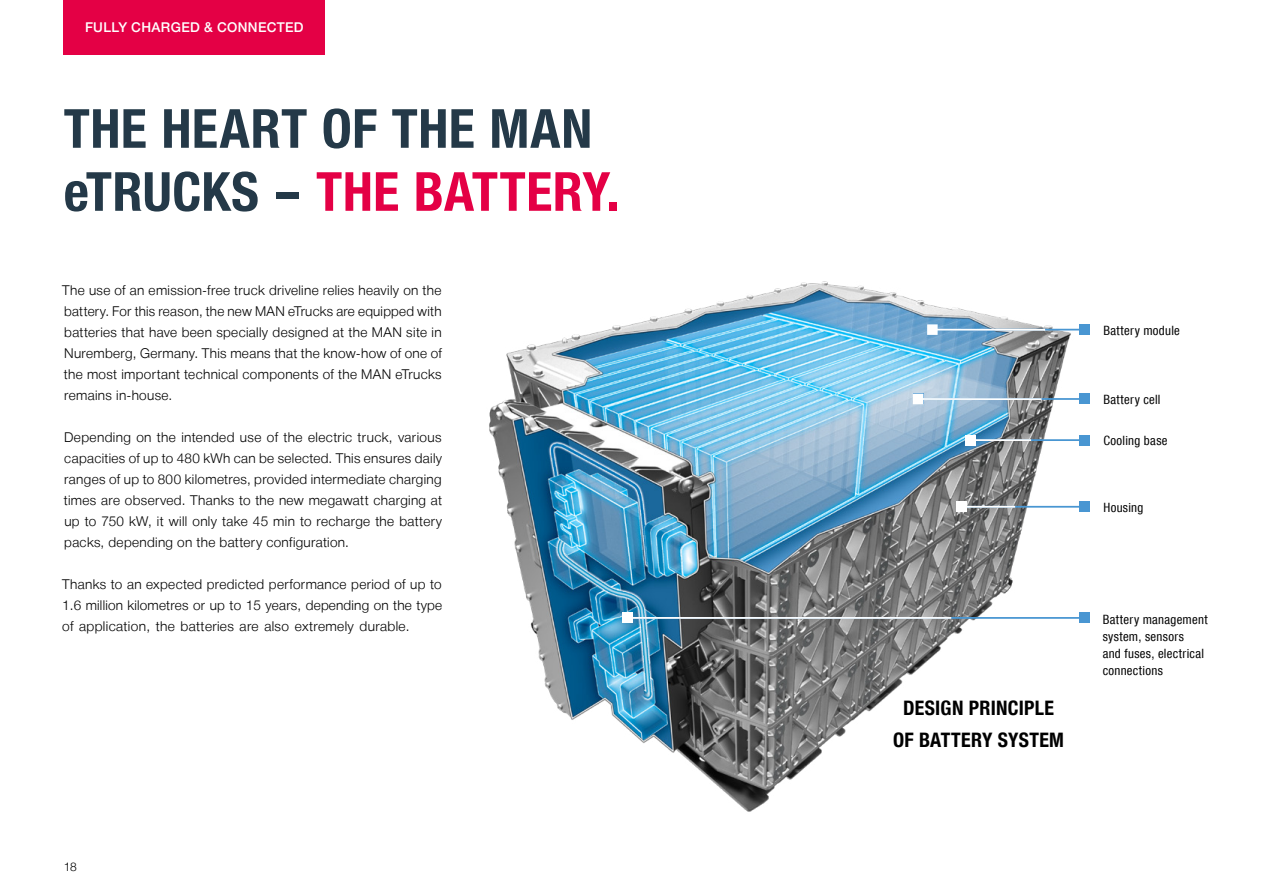
<style>
.page{position:relative;width:1263px;height:893px;background:#fff}
.page>*{position:absolute;margin:0;border:0;box-sizing:border-box;transform-origin:0 0}
.t1{font:700 54px/63px "Man Global Condensed";letter-spacing:.01em;color:#243948}
.t2{font:700 19.95px/31.8px "Man Global Condensed";letter-spacing:.015em;color:#000;text-align:center}
.t3{font:300 13.5px/21px "Man Global";letter-spacing:.025em;color:#000;text-align:justify}
.t4{font:500 13.5px "Man Global";letter-spacing:.025em;color:#fff}
.t5{font:12.9px/17.1px "Man Global Condensed";letter-spacing:.025em;color:#000}
.t6{font:300 12px "Man Global";color:#000}
.s1{color:#e40045}
</style>
<div class="page">
<img style="left:489px;top:281px;width:601px;height:531px">
<hr style="left:627px;top:617px;width:457px;height:2px;background:#4996d2">
<div style="left:1079px;top:613px;width:11px;height:10px;background:#4996d2"></div>
<hr style="left:961px;top:506px;width:123px;height:2px;background:#4996d2">
<div style="left:1079px;top:501px;width:11px;height:11px;background:#4996d2"></div>
<hr style="left:970px;top:439px;width:114px;height:2px;background:#4996d2">
<div style="left:1079px;top:435px;width:11px;height:10px;background:#4996d2"></div>
<hr style="left:918px;top:398px;width:166px;height:2px;background:#4996d2">
<div style="left:1079px;top:394px;width:11px;height:10px;background:#4996d2"></div>
<hr style="left:932px;top:329px;width:152px;height:1px;background:#4996d2">
<div style="left:1079px;top:324px;width:11px;height:11px;background:#4996d2"></div>
<hr style="left:627px;top:617px;width:324px;height:2px;background:#fff">
<div style="left:622px;top:613px;width:11px;height:10px;background:#fff"></div>
<hr style="left:961px;top:506px;width:54px;height:2px;background:#fff">
<div style="left:956px;top:501px;width:11px;height:11px;background:#fff"></div>
<hr style="left:970px;top:439px;width:61px;height:2px;background:#fff">
<div style="left:965px;top:435px;width:10px;height:10px;background:#fff"></div>
<hr style="left:918px;top:398px;width:123px;height:2px;background:#fff">
<div style="left:913px;top:394px;width:10px;height:10px;background:#fff"></div>
<hr style="left:932px;top:329px;width:113px;height:2px;background:#fff">
<div style="left:927px;top:324px;width:11px;height:11px;background:#fff"></div>
<div style="left:64px;top:0;width:261px;height:55px;background:#e40045"></div>
<p class="t4" style="left:85px;top:20px;width:220px">FULLY CHARGED &amp; CONNECTED</p>
<h1 class="t1" style="left:64px;top:98px;width:557px">THE HEART OF THE MAN eTRUCKS – <span class="s1">THE BATTERY.</span></h1>
<p class="t3" style="left:62px;top:280px;width:381px">The use of an emission-free truck driveline relies heavily on the battery. For this reason, the new MAN eTrucks are equipped with batteries that have been specially designed at the MAN site in Nuremberg, Germany. This means that the know-how of one of the most important technical components of the MAN eTrucks remains in-house.</p>
<p class="t3" style="left:64px;top:427px;width:380px">Depending on the intended use of the electric truck, various capacities of up to 480 kWh can be selected. This ensures daily ranges of up to 800 kilometres, provided intermediate charging times are observed. Thanks to the new megawatt charging at up to 750 kW, it will only take 45 min to recharge the battery packs, depending on the battery configuration.</p>
<p class="t3" style="left:62px;top:574px;width:381px">Thanks to an expected predicted performance period of up to 1.6 million kilometres or up to 15 years, depending on the type of application, the batteries are also extremely durable.</p>
<p class="t6" style="left:64px;top:860px;width:14px">18</p>
<p class="t5" style="left:1103px;top:322px;width:78px">Battery module</p>
<p class="t5" style="left:1103px;top:391px;width:59px">Battery cell</p>
<p class="t5" style="left:1103px;top:432px;width:66px">Cooling base</p>
<p class="t5" style="left:1103px;top:499px;width:42px">Housing</p>
<h2 class="t2" style="left:893px;top:692px;width:173px">DESIGN PRINCIPLE<br>OF BATTERY SYSTEM</h2>
<p class="t5" style="left:1103px;top:611px;width:107px">Battery management system, sensors<br>and fuses, electrical connections</p>
</div>
